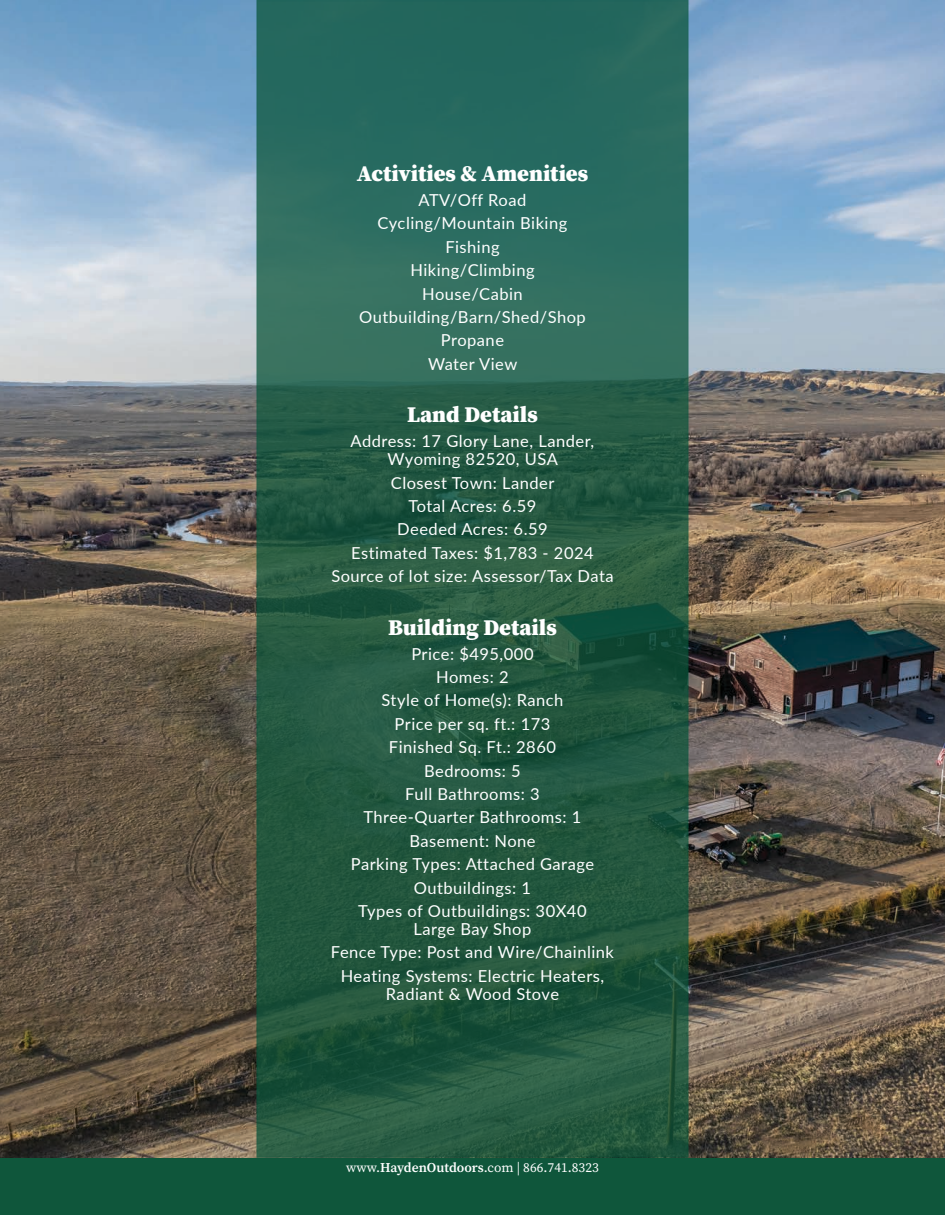
<style>
.page{position:relative;width:945px;height:1215px;background:#fff}
.page>*{position:absolute;margin:0;border:0;box-sizing:border-box;transform-origin:0 0}
.details_header{font:900 22.5px "Source Serif Pro";color:#fff}
.land_details{font:16.5px/18px "Lato";letter-spacing:.03em;color:#fff;text-align:center}
.t1{font:13.5px "Source Serif Pro";color:#fff}
.s1{font-weight:600}
</style>
<div class="page">
<div style="left:0;top:1158px;width:945px;height:57px;background:#0f563b"></div>
<img style="left:0;top:0;width:945px;height:1158px">
<svg style="left:256px;top:0;width:432px;height:1158px;background:#265d4a"></svg>
<p class="details_header" style="left:357px;top:158px;width:233px">Activities &amp; Amenities</p>
<p class="land_details" style="left:419px;top:190px;width:109px">ATV/Off Road</p>
<p class="land_details" style="left:378px;top:214px;width:191px">Cycling/Mountain Biking</p>
<p class="land_details" style="left:445px;top:237px;width:56px">Fishing</p>
<p class="land_details" style="left:410px;top:261px;width:126px">Hiking/Climbing</p>
<p class="land_details" style="left:422px;top:284px;width:102px">House/Cabin</p>
<p class="land_details" style="left:359px;top:307px;width:228px">Outbuilding/Barn/Shed/Shop</p>
<p class="land_details" style="left:441px;top:331px;width:65px">Propane</p>
<p class="land_details" style="left:428px;top:354px;width:91px">Water View</p>
<p class="details_header" style="left:407px;top:399px;width:132px">Land Details</p>
<p class="land_details" style="left:351px;top:432px;width:245px">Address: 17 Glory Lane, Lander,<br>Wyoming 82520, USA</p>
<p class="land_details" style="left:391px;top:473px;width:165px">Closest Town: Lander</p>
<p class="land_details" style="left:409px;top:496px;width:129px">Total Acres: 6.59</p>
<p class="land_details" style="left:397px;top:520px;width:152px">Deeded Acres: 6.59</p>
<p class="land_details" style="left:351px;top:543px;width:244px">Estimated Taxes: $1,783 - 2024</p>
<p class="land_details" style="left:331px;top:567px;width:284px">Source of lot size: Assessor/Tax Data</p>
<p class="details_header" style="left:388px;top:612px;width:170px">Building Details</p>
<p class="land_details" style="left:411px;top:644px;width:124px">Price: $495,000</p>
<p class="land_details" style="left:436px;top:667px;width:74px">Homes: 2</p>
<p class="land_details" style="left:382px;top:691px;width:183px">Style of Home(s): Ranch</p>
<p class="land_details" style="left:395px;top:714px;width:157px">Price per sq. ft.: 173</p>
<p class="land_details" style="left:389px;top:738px;width:169px">Finished Sq. Ft.: 2860</p>
<p class="land_details" style="left:424px;top:761px;width:98px">Bedrooms: 5</p>
<p class="land_details" style="left:405px;top:784px;width:136px">Full Bathrooms: 3</p>
<p class="land_details" style="left:363px;top:808px;width:220px">Three-Quarter Bathrooms: 1</p>
<p class="land_details" style="left:409px;top:831px;width:128px">Basement: None</p>
<p class="land_details" style="left:351px;top:854px;width:245px">Parking Types: Attached Garage</p>
<p class="land_details" style="left:414px;top:878px;width:119px">Outbuildings: 1</p>
<p class="land_details" style="left:358px;top:901px;width:230px">Types of Outbuildings: 30X40<br>Large Bay Shop</p>
<p class="land_details" style="left:331px;top:943px;width:285px">Fence Type: Post and Wire/Chainlink</p>
<p class="land_details" style="left:341px;top:966px;width:265px">Heating Systems: Electric Heaters,<br>Radiant &amp; Wood Stove</p>
<p class="t1" style="left:346px;top:1158px;width:254px">www.<span class="s1">HaydenOutdoors</span>.com | 866.741.8323</p>
</div>
